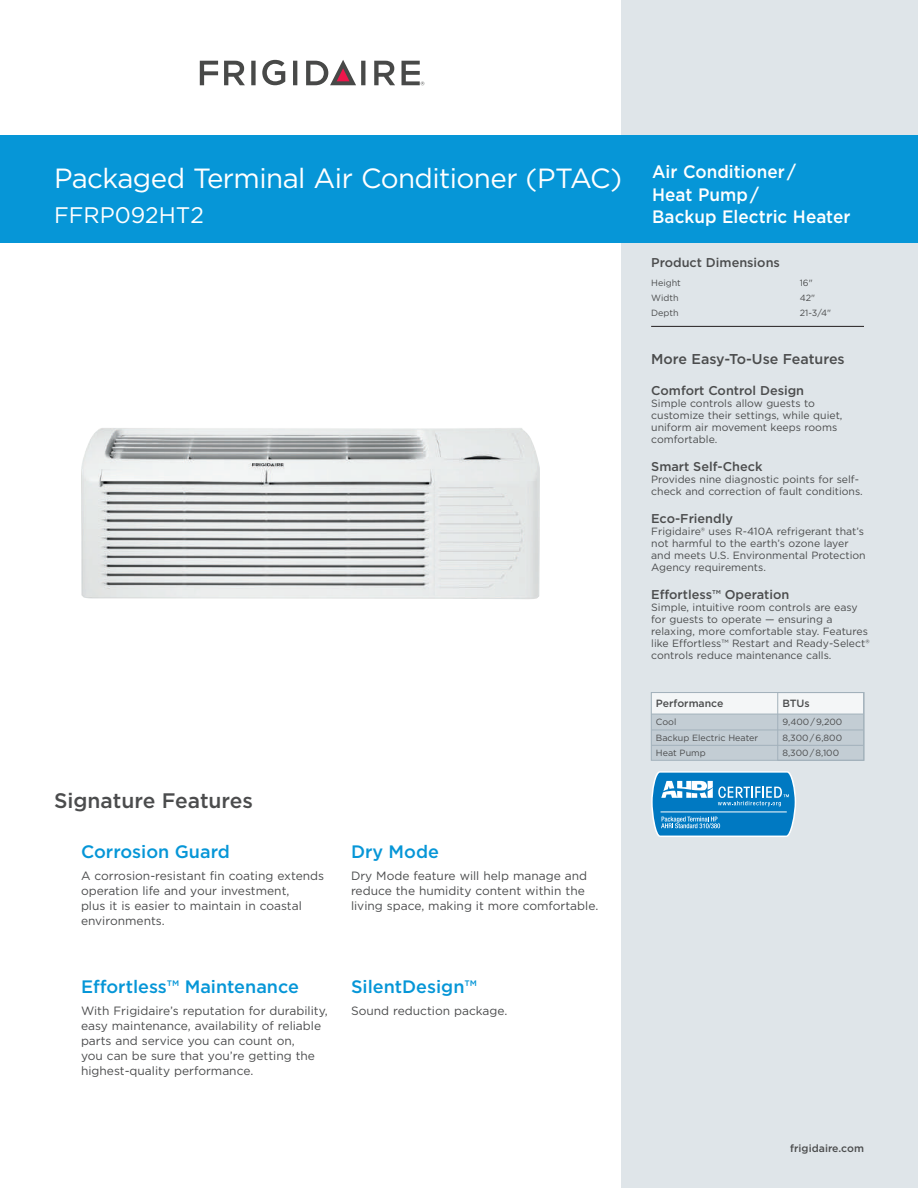
<style>
.page{position:relative;width:918px;height:1188px;background:#fff}
.page>*{position:absolute;margin:0;border:0;box-sizing:border-box;transform-origin:0 0}
.t1{font:27.75px "Gotham";letter-spacing:-.02em;color:#fff}
.t2{font:22.5px "Gotham";color:#fff}
.t3{font:500 21px "Gotham";color:#4b4c4d}
.t4{font:500 18px "Gotham";color:#0696d7}
.t5{font:500 18px/22.5px "Gotham";color:#fff;scale:.95 1}
.t6{font:500 14.25px "Gotham";color:#4b4c4d}
.t7{font:500 12.75px "Gotham";color:#4b4c4d}
.t8{font:12px/15px "Gotham";color:#4b4c4d}
.t9{font:10.5px/12px "Gotham";color:#4b4c4d}
.t10{font:500 10.5px "Gotham";color:#4b4c4d}
.t11{font:9px/15.3px "Gotham";color:#4b4c4d}
</style>
<div class="page">
<div style="left:621px;top:0;width:297px;height:1188px;background:#dfe5e9"></div>
<hr style="left:651px;top:326px;width:213px;height:1px;background:#231f20">
<div style="left:0;top:135px;width:918px;height:108px;background:#0696d7"></div>
<svg style="left:262px;top:60px;width:23px;height:25px"></svg>
<svg style="left:200px;top:61px;width:18px;height:24px"></svg>
<svg style="left:224px;top:61px;width:21px;height:24px"></svg>
<svg style="left:251px;top:61px;width:5px;height:24px"></svg>
<svg style="left:293px;top:61px;width:4px;height:24px"></svg>
<svg style="left:374px;top:61px;width:21px;height:24px"></svg>
<svg style="left:306px;top:60px;width:59px;height:25px"></svg>
<svg style="left:402px;top:61px;width:22px;height:24px"></svg>
<svg style="left:651px;top:771px;width:145px;height:66px"></svg>
<div style="left:651px;top:693px;width:213px;height:67px;background:#c3cdd4"></div>
<div style="left:651px;top:693px;width:212px;height:21px;background:#f4f6f7"></div>
<hr style="left:651px;top:714px;width:212px;height:1px;background:#a2b1bb">
<hr style="left:651px;top:730px;width:212px;height:1px;background:#a2b1bb">
<hr style="left:651px;top:745px;width:212px;height:1px;background:#a2b1bb">
<div style="left:651px;top:692px;width:213px;height:68px;border:1px solid #a2b1bb"></div>
<img style="left:81px;top:428px;width:459px;height:171px">
<div style="left:778px;top:692px;width:86px;height:68px;border:1px solid #a2b1bb"></div>
<h1 class="t1" style="left:54px;top:160px;width:570px">Packaged Terminal Air Conditioner (PTAC)</h1>
<h2 class="t2" style="left:54px;top:201px;width:151px">FFRP092HT2</h2>
<h3 class="t3" style="left:54px;top:787px;width:201px">Signature Features</h3>
<h3 class="t4" style="left:81px;top:840px;width:150px">Corrosion Guard</h3>
<p class="t8" style="left:81px;top:868px;width:245px">A corrosion-resistant fin coating extends operation life and your investment,<br>plus it is easier to maintain in coastal environments.</p>
<h3 class="t4" style="left:81px;top:975px;width:219px">Effortless™ Maintenance</h3>
<p class="t8" style="left:81px;top:1003px;width:248px">With Frigidaire’s reputation for durability, easy maintenance, availability of reliable parts and service you can count on,<br>you can be sure that you’re getting the highest-quality performance.</p>
<h3 class="t4" style="left:351px;top:840px;width:90px">Dry Mode</h3>
<p class="t8" style="left:351px;top:868px;width:249px">Dry Mode feature will help manage and reduce the humidity content within the living space, making it more comfortable.</p>
<h3 class="t4" style="left:351px;top:975px;width:127px">SilentDesign™</h3>
<p class="t8" style="left:351px;top:1003px;width:158px">Sound reduction package.</p>
<h3 class="t5" style="left:652px;top:160px;width:210px">Air Conditioner /<br>Heat Pump /<br>Backup Electric Heater</h3>
<p class="t7" style="left:651px;top:254px;width:130px">Product Dimensions</p>
<p class="t11" style="left:651px;top:275px;width:31px">Height</p>
<p class="t11" style="left:800px;top:275px;width:15px">16"</p>
<p class="t11" style="left:651px;top:290px;width:29px">Width</p>
<p class="t11" style="left:800px;top:290px;width:17px">42"</p>
<p class="t11" style="left:651px;top:305px;width:29px">Depth</p>
<p class="t11" style="left:800px;top:305px;width:33px">21-3/4"</p>
<h3 class="t6" style="left:651px;top:349px;width:195px">More Easy-To-Use Features</h3>
<p class="t7" style="left:651px;top:383px;width:154px">Comfort Control Design</p>
<p class="t9" style="left:651px;top:397px;width:193px">Simple controls allow guests to customize their settings, while quiet, uniform air movement keeps rooms comfortable.</p>
<p class="t7" style="left:651px;top:458px;width:113px">Smart Self-Check</p>
<p class="t9" style="left:651px;top:473px;width:213px">Provides nine diagnostic points for self&shy;check and correction of fault conditions.</p>
<p class="t7" style="left:651px;top:510px;width:83px">Eco-Friendly</p>
<p class="t9" style="left:651px;top:525px;width:216px">Frigidaire® uses R-410A refrigerant that’s not harmful to the earth’s ozone layer and meets U.S. Environmental Protection Agency requirements.</p>
<p class="t7" style="left:651px;top:586px;width:140px">Effortless™ Operation</p>
<p class="t9" style="left:651px;top:601px;width:220px">Simple, intuitive room controls are easy for guests to operate — ensuring a relaxing, more comfortable stay. Features like Effortless™ Restart and Ready-Select® controls reduce maintenance calls.</p>
<p class="t10" style="left:656px;top:696px;width:69px">Performance</p>
<p class="t11" style="left:656px;top:714px;width:104px">Cool<br>Backup Electric Heater<br>Heat Pump</p>
<p class="t10" style="left:782px;top:696px;width:29px">BTUs</p>
<p class="t11" style="left:782px;top:714px;width:62px;text-align:justify">9,400 / 9,200<br>8,300 / 6,800<br>8,300 / 8,100</p>
<p class="t10" style="left:790px;top:1141px;width:75px">frigidaire.com</p>
</div>
